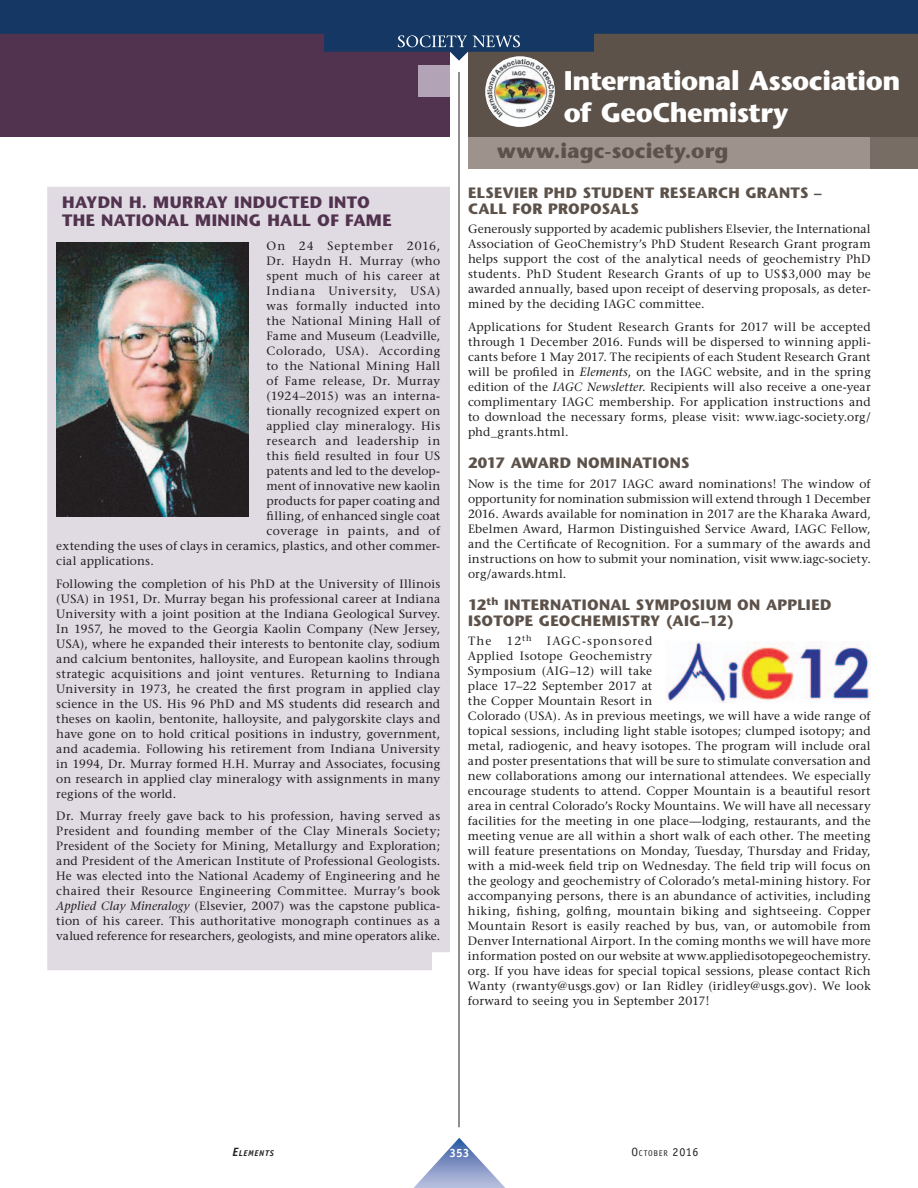
<style>
.page{position:relative;width:918px;height:1188px;background:#fff}
.page>*{position:absolute;margin:0;border:0;box-sizing:border-box;transform-origin:0 0}
.t1{font:700 27px/31.5px "Stone Sans";letter-spacing:-.02em;color:#fff}
.t2{font:700 21px "Stone Sans";letter-spacing:.005em;color:#5d524a}
.t3{font:700 16.5px/18px "Stone Sans";letter-spacing:.02em;color:#52334f}
.t4{font:700 15px/15.8px "Stone Sans";letter-spacing:.02em;color:#5d524a}
.t5{font:12px/15px "Stone Serif";letter-spacing:.02em;color:#231f20;text-align:justify}
.t6{font:12px "Stone Serif";letter-spacing:.045em;color:#231f20}
.t7{font:12px "Stone Serif";letter-spacing:.04em;color:#231f20}
.t8{font:12px "Stone Serif";color:#231f20}
.t9{font:12px "Stone Serif";letter-spacing:.07em;color:#231f20}
.t10{font:12px "Stone Serif";letter-spacing:.08em;color:#231f20}
.t11{font:700 12px "Officina Sans";color:#fff}
.t12{font:8.4px "Officina Sans";letter-spacing:.085em;color:#231f20}
.t13{font:italic 700 8.4px "Officina Sans";letter-spacing:.08em;color:#231f20}
.s1{font-style:italic}
.s2{font-size:12px}
</style>
<div class="page">
<div style="left:0;top:7px;width:450px;height:130px;background:#52334f"></div>
<div style="left:418px;top:65px;width:32px;height:32px;background:#b2a4b6"></div>
<hr style="left:459px;top:72px;width:1px;height:1055px;background:#231f20">
<div style="left:47px;top:187px;width:403px;height:783px;background:#e0dae2"></div>
<img style="left:56px;top:242px;width:193px;height:275px">
<div style="left:468px;top:7px;width:450px;height:130px;background:#5d524a"></div>
<div style="left:468px;top:137px;width:450px;height:32px;background:#9d938c"></div>
<div style="left:871px;top:137px;width:47px;height:32px;background:#776d64"></div>
<svg style="left:485px;top:56px;width:70px;height:71px"></svg>
<img style="left:487px;top:61px;width:66px;height:59px">
<img style="left:667px;top:642px;width:203px;height:61px">
<svg style="left:0;top:0;width:918px;height:61px;fill:#143863"></svg>
<svg style="left:398px;top:35px;width:122px;height:12px"></svg>
<svg style="left:413px;top:1138px;width:92px;height:50px"></svg>
<h1 class="t1" style="left:564px;top:67px;width:338px">International Association of GeoChemistry</h1>
<h3 class="t3" style="left:62px;top:195px;width:331px">HAYDN H. MURRAY INDUCTED INTO<br>THE NATIONAL MINING HALL OF FAME</h3>
<p class="t10" style="left:267px;top:241px;width:175px">On 24 September 2016,</p>
<p class="t5" style="left:267px;top:255px;width:175px">Dr. Haydn H. Murray (who</p>
<p class="t5" style="left:267px;top:270px;width:175px">spent much of his career at</p>
<p class="t9" style="left:267px;top:286px;width:175px">Indiana University, USA)</p>
<p class="t7" style="left:267px;top:301px;width:175px">was formally inducted into</p>
<p class="t5" style="left:267px;top:315px;width:175px">the National Mining Hall of</p>
<p class="t5" style="left:267px;top:330px;width:175px">Fame and Museum (Leadville,</p>
<p class="t6" style="left:267px;top:346px;width:175px">Colorado, USA). According</p>
<p class="t5" style="left:267px;top:360px;width:175px">to the National Mining Hall</p>
<p class="t5" style="left:267px;top:375px;width:175px">of Fame release, Dr. Murray</p>
<p class="t5" style="left:267px;top:390px;width:175px">(1924–2015) was an interna-</p>
<p class="t5" style="left:267px;top:405px;width:175px">tionally recognized expert on</p>
<p class="t5" style="left:267px;top:420px;width:175px">applied clay mineralogy. His</p>
<p class="t6" style="left:267px;top:436px;width:175px">research and leadership in</p>
<p class="t5" style="left:267px;top:450px;width:175px">this field resulted in four US</p>
<p class="t8" style="left:267px;top:466px;width:175px">patents and led to the develop-</p>
<p class="t5" style="left:267px;top:480px;width:175px">ment of innovative new kaolin</p>
<p class="t5" style="left:267px;top:495px;width:175px">products for paper coating and</p>
<p class="t5" style="left:267px;top:510px;width:175px">filling, of enhanced single coat</p>
<p class="t7" style="left:267px;top:526px;width:175px">coverage in paints, and of</p>
<p class="t5" style="left:56px;top:540px;width:385px">extending the uses of clays in ceramics, plastics, and other commer-</p>
<p class="t5" style="left:56px;top:555px;width:99px">cial applications.</p>
<p class="t5" style="left:56px;top:577px;width:386px">Following the completion of his PhD at the University of Illinois (USA) in 1951, Dr. Murray began his professional career at Indiana University with a joint position at the Indiana Geological Survey.<br>In 1957, he moved to the Georgia Kaolin Company (New Jersey, USA), where he expanded their interests to bentonite clay, sodium and calcium bentonites, halloysite, and European kaolins through strategic acquisitions and joint ventures. Returning to Indiana University in 1973, he created the first program in applied clay science in the US. His 96 PhD and MS students did research and theses on kaolin, bentonite, halloysite, and palygorskite clays and have gone on to hold critical positions in industry, government, and academia. Following his retirement from Indiana University in 1994, Dr. Murray formed H.H. Murray and Associates, focusing on research in applied clay mineralogy with assignments in many regions of the world.</p>
<p class="t5" style="left:56px;top:810px;width:386px">Dr. Murray freely gave back to his profession, having served as President and founding member of the Clay Minerals Society; President of the Society for Mining, Metallurgy and Exploration; and President of the American Institute of Professional Geologists.<br>He was elected into the National Academy of Engineering and he chaired their Resource Engineering Committee. Murray’s book <span class="s1">Applied Clay Mineralogy</span> (Elsevier, 2007) was the capstone publica&shy;tion of his career. This authoritative monograph continues as a valued reference for researchers, geologists, and mine operators alike.</p>
<h2 class="t2" style="left:497px;top:143px;width:233px">www.iagc-society.org</h2>
<p class="t4" style="left:468px;top:186px;width:355px">ELSEVIER PHD STUDENT RESEARCH GRANTS –<br>CALL FOR PROPOSALS</p>
<p class="t5" style="left:468px;top:223px;width:404px">Generously supported by academic publishers Elsevier, the International Association of GeoChemistry’s PhD Student Research Grant program helps support the cost of the analytical needs of geochemistry PhD students. PhD Student Research Grants of up to US$3,000 may be awarded annually, based upon receipt of deserving proposals, as deter&shy;mined by the deciding IAGC committee.</p>
<p class="t5" style="left:468px;top:320px;width:404px">Applications for Student Research Grants for 2017 will be accepted through 1 December 2016. Funds will be dispersed to winning appli&shy;cants before 1 May 2017. The recipients of each Student Research Grant will be profiled in <span class="s1">Elements</span>, on the IAGC website, and in the spring edition of the <span class="s1">IAGC Newsletter</span>. Recipients will also receive a one-year complimentary IAGC membership. For application instructions and to download the necessary forms, please visit: www.iagc-society.org/ phd_grants.html.</p>
<p class="t4" style="left:468px;top:456px;width:223px">2017 AWARD NOMINATIONS</p>
<p class="t5" style="left:468px;top:477px;width:404px">Now is the time for 2017 IAGC award nominations! The window of opportunity for nomination submission will extend through 1 December 2016. Awards available for nomination in 2017 are the Kharaka Award, Ebelmen Award, Harmon Distinguished Service Award, IAGC Fellow, and the Certificate of Recognition. For a summary of the awards and instructions on how to submit your nomination, visit www.iagc-society. org/awards.html.</p>
<p class="t4" style="left:468px;top:598px;width:365px">12<sup>th</sup> INTERNATIONAL SYMPOSIUM ON APPLIED<br>ISOTOPE GEOCHEMISTRY (AIG–12)</p>
<p class="t5" style="left:468px;top:634px;width:25px">The</p>
<p class="t5" style="left:507px;top:634px;width:27px">12<sup>th</sup></p>
<p class="t5" style="left:468px;top:634px;width:404px;text-align:left;text-indent:79px">IAGC-sponsored<br>Applied Isotope Geochemistry<br>Symposium (AIG–12) will take<br>place 17–22 September 2017 at<br>the Copper Mountain Resort in<br>Colorado (USA). As in previous meetings, we will have a wide range of topical sessions, including light stable isotopes; clumped isotopy; and metal, radiogenic, and heavy isotopes. The program will include oral and poster presentations that will be sure to stimulate conversation and new collaborations among our international attendees. We especially encourage students to attend. Copper Mountain is a beautiful resort area in central Colorado’s Rocky Mountains. We will have all necessary facilities for the meeting in one place—lodging, restaurants, and the meeting venue are all within a short walk of each other. The meeting will feature presentations on Monday, Tuesday, Thursday and Friday, with a mid-week field trip on Wednesday. The field trip will focus on the geology and geochemistry of Colorado’s metal-mining history. For accompanying persons, there is an abundance of activities, including hiking, fishing, golfing, mountain biking and sightseeing. Copper Mountain Resort is easily reached by bus, van, or automobile from Denver International Airport. In the coming months we will have more information posted on our website at www.appliedisotopegeochemistry. org . If you have ideas for special topical sessions, please contact Rich Wanty (rwanty@usgs.gov) or Ian Ridley (iridley@usgs.gov). We look forward to seeing you in September 2017!</p>
<p class="t13" style="left:232px;top:1150px;width:43px"><span class="s2">E</span>LEMENTS</p>
<p class="t11" style="left:449px;top:1149px;width:22px">353</p>
<p class="t12" style="left:631px;top:1150px;width:69px"><span class="s2">O</span>CTOBER <span class="s2">2016</span></p>
</div>
